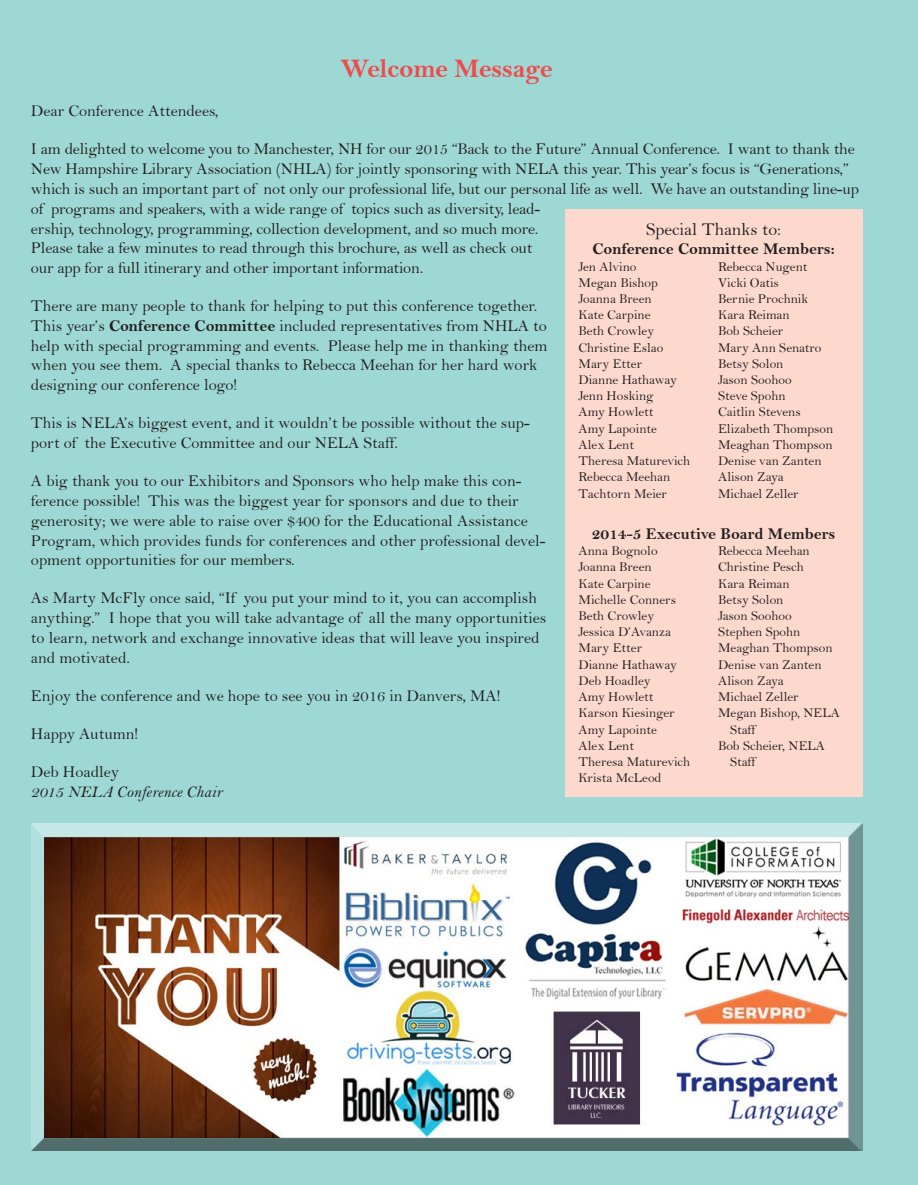
<style>
.page{position:relative;width:918px;height:1185px;background:#fff}
.page>*{position:absolute;margin:0;border:0;box-sizing:border-box;transform-origin:0 0}
.t1{font:27px "Bell MT Bold";letter-spacing:-.02em;color:#ef4b4b}
.t2{font:18px "Bell";color:#231f20}
.t3{font:16.5px/19.8px "Bell";color:#231f20}
.t4{font:16.5px "Bell MT Bold";color:#231f20}
.t5{font:16.5px "Bell MT Italic";color:#231f20}
.t6{font:13.5px/16.2px "Bell";color:#231f20}
.s1{font-family:"Bell MT Bold"}
</style>
<div class="page">
<div style="left:0;top:0;width:918px;height:1184px;background:#9ed8d5"></div>
<div style="left:31px;top:822px;width:831px;height:330px;background:#231f20;opacity:.75"></div>
<div style="left:565px;top:209px;width:297px;height:587px;background:#fcd8cd"></div>
<h1 class="t1" style="left:340px;top:54px;width:214px">Welcome Message</h1>
<p class="t3" style="left:31px;top:102px;width:189px">Dear Conference Attendees,</p>
<p class="t3" style="left:31px;top:140px;width:829px">I am delighted to welcome you to Manchester, NH for our 2015 “Back to the Future” Annual Conference. I want to thank the New Hampshire Library Association (NHLA) for jointly sponsoring with NELA this year. This year’s focus is “Generations,” which is such an important part of not only our professional life, but our personal life as well. We have an outstanding line-up of programs and speakers, with a wide range of topics such as diversity, lead-<br>ership, technology, programming, collection development, and so much more.<br>Please take a few minutes to read through this brochure, as well as check out<br>our app for a full itinerary and other important information.</p>
<p class="t3" style="left:31px;top:296px;width:518px">There are many people to thank for helping to put this conference together.<br>This year’s <span class="s1">Conference Committee</span> included representatives from NHLA to help with special programming and events. Please help me in thanking them when you see them. A special thanks to Rebecca Meehan for her hard work designing our conference logo!</p>
<p class="t3" style="left:31px;top:413px;width:500px">This is NELA’s biggest event, and it wouldn’t be possible without the sup&shy;port of the Executive Committee and our NELA Staff.</p>
<p class="t3" style="left:31px;top:471px;width:516px">A big thank you to our Exhibitors and Sponsors who help make this con&shy;ference possible! This was the biggest year for sponsors and due to their generosity; we were able to raise over $400 for the Educational Assistance Program, which provides funds for conferences and other professional devel&shy;opment opportunities for our members.</p>
<p class="t3" style="left:31px;top:588px;width:517px">As Marty McFly once said, “If you put your mind to it, you can accomplish anything.” I hope that you will take advantage of all the many opportunities to learn, network and exchange innovative ideas that will leave you inspired and motivated.</p>
<p class="t3" style="left:31px;top:686px;width:471px">Enjoy the conference and we hope to see you in 2016 in Danvers, MA!</p>
<p class="t3" style="left:31px;top:724px;width:109px">Happy Autumn!</p>
<p class="t3" style="left:31px;top:762px;width:90px">Deb Hoadley</p>
<p class="t5" style="left:31px;top:782px;width:193px">2015 NELA Conference Chair</p>
<p class="t2" style="left:646px;top:219px;width:137px">Special Thanks to:</p>
<p class="t4" style="left:592px;top:240px;width:244px">Conference Committee Members:</p>
<p class="t6" style="left:578px;top:258px;width:113px">Jen Alvino<br>Megan Bishop<br>Joanna Breen<br>Kate Carpine<br>Beth Crowley<br>Christine Eslao<br>Mary Etter<br>Dianne Hathaway<br>Jenn Hosking<br>Amy Howlett<br>Amy Lapointe<br>Alex Lent<br>Theresa Maturevich<br>Rebecca Meehan<br>Tachtorn Meier</p>
<p class="t6" style="left:718px;top:258px;width:117px">Rebecca Nugent<br>Vicki Oatis<br>Bernie Prochnik<br>Kara Reiman<br>Bob Scheier<br>Mary Ann Senatro<br>Betsy Solon<br>Jason Soohoo<br>Steve Spohn<br>Caitlin Stevens<br>Elizabeth Thompson<br>Meaghan Thompson<br>Denise van Zanten<br>Alison Zaya<br>Michael Zeller</p>
<p class="t4" style="left:592px;top:525px;width:245px">2014-5 Executive Board Members</p>
<p class="t6" style="left:578px;top:543px;width:113px">Anna Bognolo<br>Joanna Breen<br>Kate Carpine<br>Michelle Conners<br>Beth Crowley<br>Jessica D’Avanza<br>Mary Etter<br>Dianne Hathaway<br>Deb Hoadley<br>Amy Howlett<br>Karson Kiesinger<br>Amy Lapointe<br>Alex Lent<br>Theresa Maturevich<br>Krista McLeod</p>
<p class="t6" style="left:718px;top:543px;width:93px">Rebecca Meehan</p>
<p class="t6" style="left:718px;top:559px;width:87px">Christine Pesch</p>
<p class="t6" style="left:718px;top:575px;width:73px">Kara Reiman</p>
<p class="t6" style="left:718px;top:591px;width:67px">Betsy Solon</p>
<p class="t6" style="left:718px;top:608px;width:75px">Jason Soohoo</p>
<p class="t6" style="left:718px;top:624px;width:84px">Stephen Spohn</p>
<p class="t6" style="left:718px;top:640px;width:116px">Meaghan Thompson</p>
<p class="t6" style="left:718px;top:656px;width:105px">Denise van Zanten</p>
<p class="t6" style="left:718px;top:672px;width:67px">Alison Zaya</p>
<p class="t6" style="left:718px;top:689px;width:82px">Michael Zeller</p>
<p class="t6" style="left:718px;top:705px;width:123px">Megan Bishop, NELA</p>
<p class="t6" style="left:730px;top:721px;width:27px">Staff</p>
<p class="t6" style="left:718px;top:737px;width:109px">Bob Scheier, NELA</p>
<p class="t6" style="left:730px;top:753px;width:27px">Staff</p>
</div>
